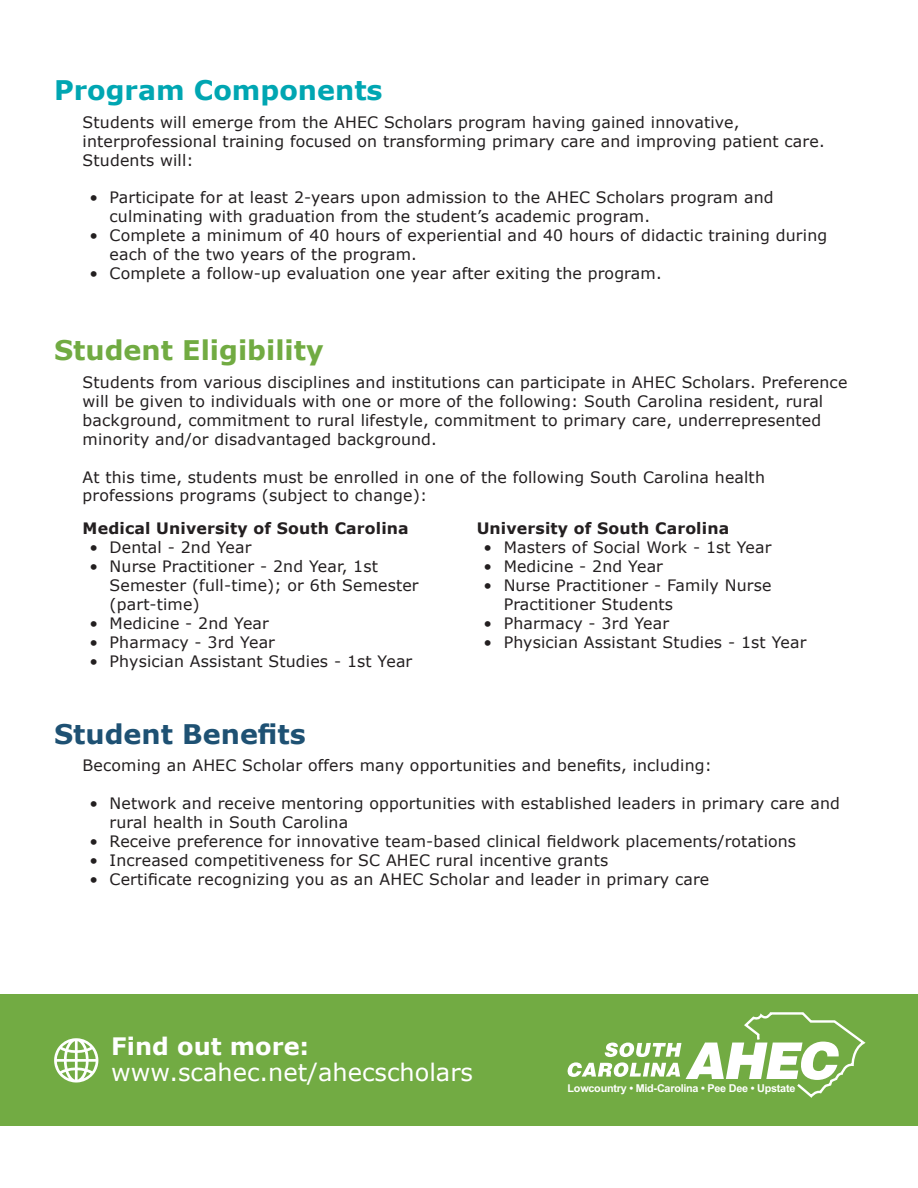
<style>
.page{position:relative;width:918px;height:1188px;background:#fff}
.page>*{position:absolute;margin:0;border:0;box-sizing:border-box;transform-origin:0 0}
.t1{font:700 27px "Verdana";color:#71ab42}
.t2{font:700 27px "Verdana";color:#00a6b2}
.t3{font:700 27px "Verdana";color:#1e5173}
.t4{font:24px "Verdana";color:#fff}
.t5{font:700 24px "Verdana";color:#fff}
.t6{font:15.75px/18.9px "Verdana";letter-spacing:.01em;color:#231f20}
.t7{font:700 15.75px "Verdana";letter-spacing:.01em;color:#231f20}
.t8{font:700 10.8px "Arial";letter-spacing:-.02em;color:#fff}
</style>
<div class="page">
<div style="left:0;top:994px;width:918px;height:132px;background:#72ab43"></div>
<svg style="left:568px;top:1012px;width:298px;height:86px"></svg>
<svg style="left:54px;top:1038px;width:44px;height:45px"></svg>
<h1 class="t2" style="left:54px;top:73px;width:330px">Program Components</h1>
<p class="t6" style="left:83px;top:113px;width:744px">Students will emerge from the AHEC Scholars program having gained innovative, interprofessional training focused on transforming primary care and improving patient care.<br>Students will:</p>
<p class="t6" style="left:110px;top:188px;width:666px;text-indent:-20px">• Participate for at least 2-years upon admission to the AHEC Scholars program and culminating with graduation from the student’s academic program.</p>
<p class="t6" style="left:110px;top:226px;width:719px;text-indent:-20px">• Complete a minimum of 40 hours of experiential and 40 hours of didactic training during each of the two years of the program.</p>
<p class="t6" style="left:89px;top:264px;width:574px">• Complete a follow-up evaluation one year after exiting the program.</p>
<h1 class="t1" style="left:54px;top:333px;width:271px">Student Eligibility</h1>
<p class="t6" style="left:83px;top:373px;width:766px">Students from various disciplines and institutions can participate in AHEC Scholars. Preference will be given to individuals with one or more of the following: South Carolina resident, rural background, commitment to rural lifestyle, commitment to primary care, underrepresented minority and/or disadvantaged background.</p>
<p class="t6" style="left:83px;top:468px;width:684px">At this time, students must be enrolled in one of the following South Carolina health professions programs (subject to change):</p>
<p class="t7" style="left:83px;top:518px;width:328px">Medical University of South Carolina</p>
<p class="t6" style="left:89px;top:538px;width:164px">• Dental - 2nd Year</p>
<p class="t6" style="left:110px;top:557px;width:311px;text-indent:-20px">• Nurse Practitioner - 2nd Year, 1st<br>Semester (full-time); or 6th Semester (part-time)</p>
<p class="t6" style="left:89px;top:614px;width:181px">• Medicine - 2nd Year</p>
<p class="t6" style="left:89px;top:633px;width:187px">• Pharmacy - 3rd Year</p>
<p class="t6" style="left:89px;top:652px;width:324px">• Physician Assistant Studies - 1st Year</p>
<p class="t7" style="left:477px;top:518px;width:254px">University of South Carolina</p>
<p class="t6" style="left:483px;top:538px;width:290px">• Masters of Social Work - 1st Year</p>
<p class="t6" style="left:483px;top:557px;width:181px">• Medicine - 2nd Year</p>
<p class="t6" style="left:504px;top:576px;width:269px;text-indent:-20px">• Nurse Practitioner - Family Nurse<br>Practitioner Students</p>
<p class="t6" style="left:483px;top:614px;width:187px">• Pharmacy - 3rd Year</p>
<p class="t6" style="left:483px;top:633px;width:324px">• Physician Assistant Studies - 1st Year</p>
<h1 class="t3" style="left:54px;top:716px;width:253px">Student Benefits</h1>
<p class="t6" style="left:83px;top:757px;width:631px">Becoming an AHEC Scholar offers many opportunities and benefits, including:</p>
<p class="t6" style="left:110px;top:794px;width:732px;text-indent:-20px">• Network and receive mentoring opportunities with established leaders in primary care and rural health in South Carolina</p>
<p class="t6" style="left:89px;top:832px;width:708px">• Receive preference for innovative team-based clinical fieldwork placements/rotations</p>
<p class="t6" style="left:89px;top:851px;width:520px">• Increased competitiveness for SC AHEC rural incentive grants</p>
<p class="t6" style="left:89px;top:870px;width:621px">• Certificate recognizing you as an AHEC Scholar and leader in primary care</p>
<h2 class="t5" style="left:111px;top:1030px;width:199px">Find out more:</h2>
<h2 class="t4" style="left:111px;top:1057px;width:363px">www.scahec.net/ahecscholars</h2>
<p class="t8" style="left:568px;top:1081px;width:229px">Lowcountry • Mid-Carolina • Pee Dee • Upstate</p>
</div>
